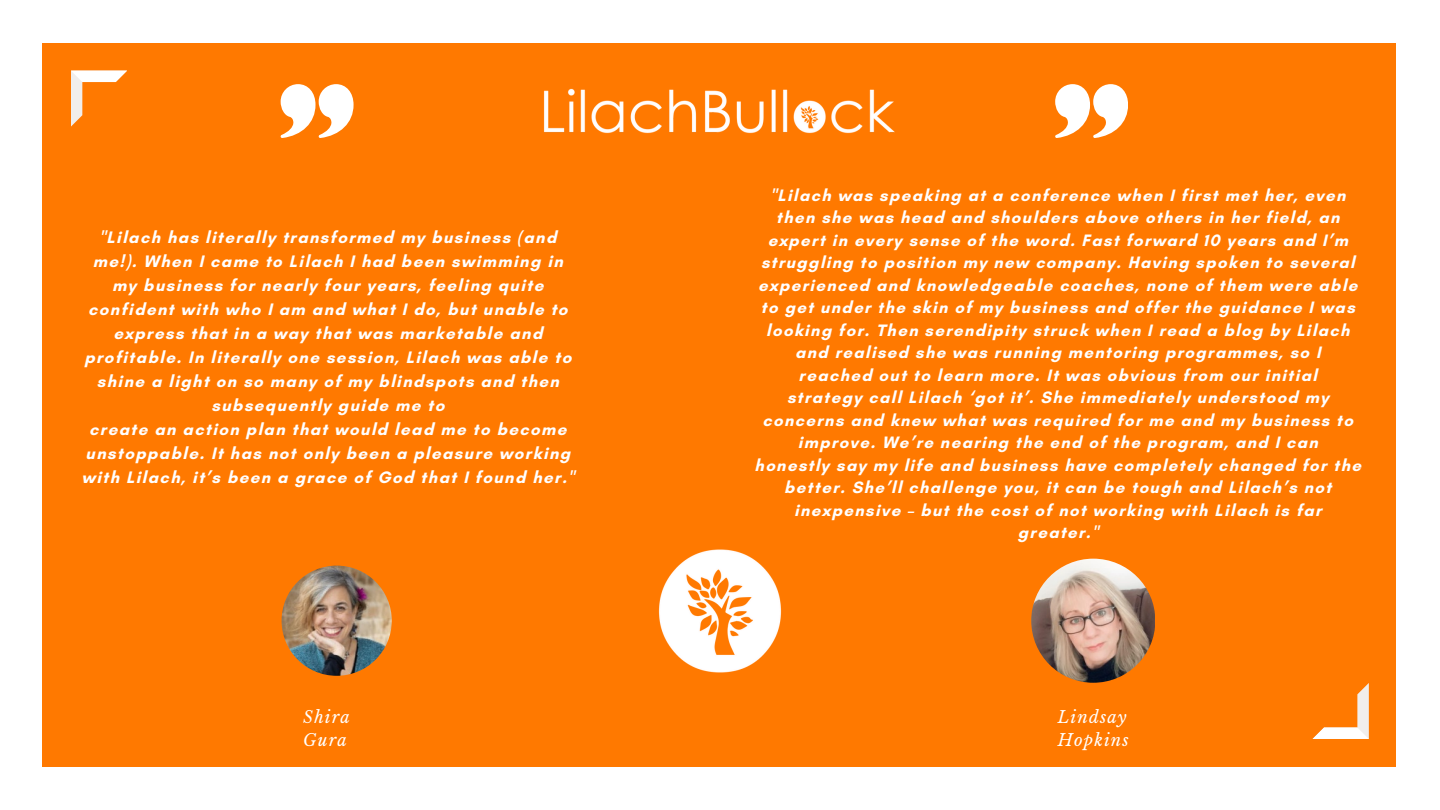
<style>
.page{position:relative;width:1440px;height:810px;background:#fff}
.page>*{position:absolute;margin:0;border:0;box-sizing:border-box;transform-origin:0 0}
.t1{font:700 17px/24px "Glacial Indifference";letter-spacing:.08em;color:#fff;text-align:center}
.t2{font:700 16.8px/22.5px "Glacial Indifference";letter-spacing:.08em;color:#fff;text-align:center}
.t3{font:italic 16.5px/22.5px "Libre Baskerville";letter-spacing:.07em;color:#fff}
</style>
<div class="page">
<div style="left:42px;top:43px;width:1354px;height:724px;background:#ff7900"></div>
<svg style="left:71px;top:70px;width:56px;height:57px"></svg>
<svg style="left:1313px;top:683px;width:56px;height:56px"></svg>
<img style="left:1031px;top:559px;width:124px;height:123px;border-radius:50%">
<svg style="left:280px;top:84px;width:74px;height:54px"></svg>
<img style="left:282px;top:566px;width:110px;height:110px;border-radius:50%">
<img style="left:543px;top:88px;width:352px;height:46px">
<img style="left:658px;top:549px;width:124px;height:124px">
<svg style="left:1055px;top:84px;width:73px;height:54px"></svg>
<p class="t1" style="left:82px;top:225px;width:494px">"Lilach has literally transformed my business (and me!). When I came to Lilach I had been swimming in my business for nearly four years, feeling quite confident with who I am and what I do, but unable to express that in a way that was marketable and profitable. In literally one session, Lilach was able to shine a light on so many of my blindspots and then subsequently guide me to<br>create an action plan that would lead me to become unstoppable. It has not only been a pleasure working with Lilach, it’s been a grace of God that I found her."</p>
<p class="t2" style="left:755px;top:184px;width:608px">"Lilach was speaking at a conference when I first met her, even then she was head and shoulders above others in her field, an expert in every sense of the word. Fast forward 10 years and I’m struggling to position my new company. Having spoken to several experienced and knowledgeable coaches, none of them were able to get under the skin of my business and offer the guidance I was looking for. Then serendipity struck when I read a blog by Lilach and realised she was running mentoring programmes, so I<br>reached out to learn more. It was obvious from our initial<br>strategy call Lilach ‘got it’. She immediately understood my concerns and knew what was required for me and my business to improve. We’re nearing the end of the program, and I can<br>honestly say my life and business have completely changed for the better. She’ll challenge you, it can be tough and Lilach’s not inexpensive – but the cost of not working with Lilach is far greater."</p>
<p class="t3" style="left:303px;top:706px;width:48px">Shira<br>Gura</p>
<p class="t3" style="left:1058px;top:706px;width:72px">Lindsay<br>Hopkins</p>
</div>
